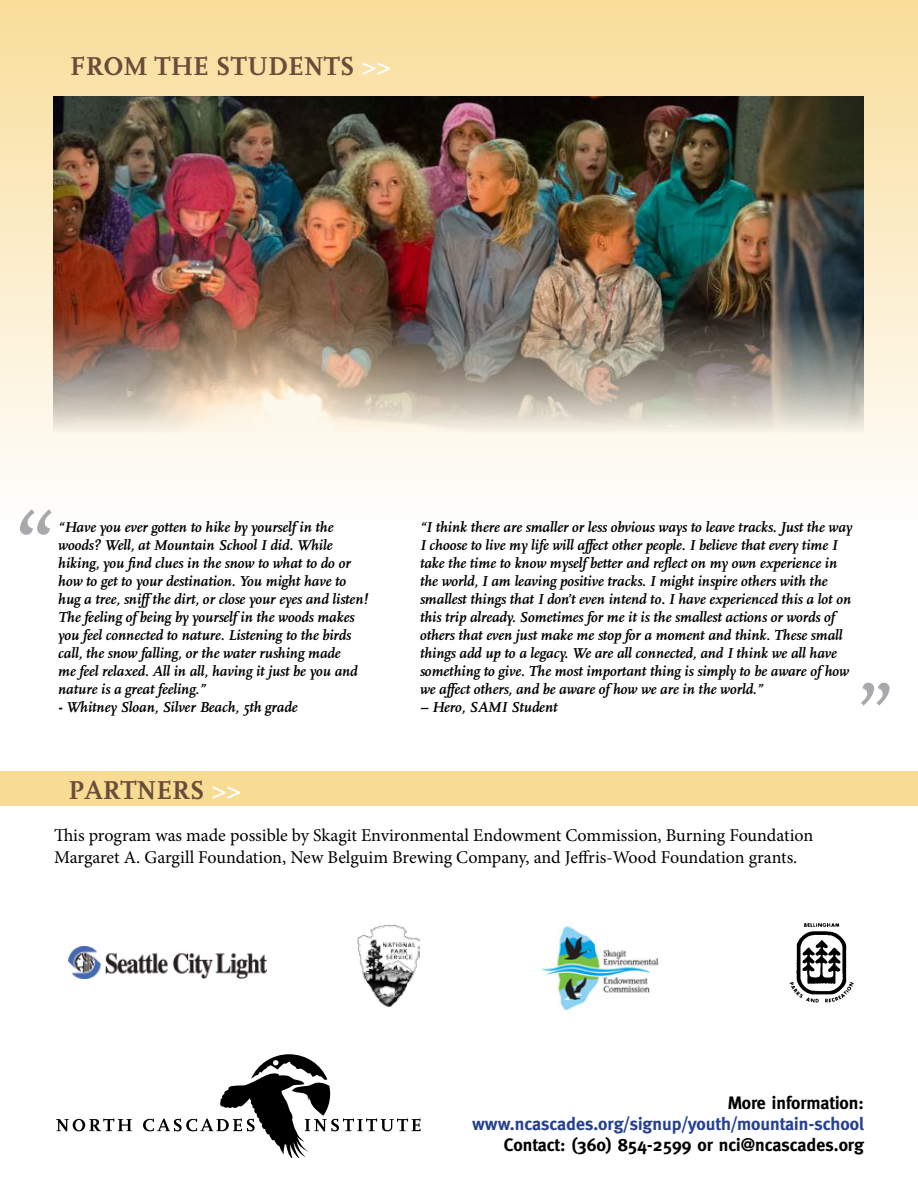
<style>
.page{position:relative;width:918px;height:1188px;background:#fff}
.page>*{position:absolute;margin:0;border:0;box-sizing:border-box;transform-origin:0 0}
.t1{font:108px "Scala";color:#a7a9ac}
.t2{font:97.2px "Scala";color:#a7a9ac}
.t3{font:700 27px "Scala";color:#684d3a}
.t4{font:18px/21.6px "Minion Pro";color:#000}
.t5{font:700 18px "Meta";color:#000}
.t6{font:700 18px "Meta";color:#25408f}
.t7{font:italic 700 15px/18px "Scala";color:#000}
.s1{color:#fff}
</style>
<div class="page">
<div style="left:0;top:0;width:918px;height:530px;background:linear-gradient(to bottom,#f7dc98,#fff)"></div>
<div style="left:0;top:771px;width:918px;height:34px;background:#f9dc94"></div>
<img style="left:541px;top:926px;width:118px;height:85px">
<svg style="left:56px;top:1119px;width:76px;height:12px"></svg>
<svg style="left:143px;top:1054px;width:277px;height:103px"></svg>
<img style="left:69px;top:946px;width:198px;height:33px">
<img style="left:53px;top:97px;width:810px;height:336px">
<img style="left:789px;top:923px;width:65px;height:80px">
<img style="left:357px;top:925px;width:63px;height:82px">
<h3 class="t3" style="left:70px;top:51px;width:323px">FROM THE STUDENTS <span class="s1">&gt;&gt;</span></h3>
<h1 class="t1" style="left:13px;top:488px;width:46px">“</h1>
<p class="t7" style="left:58px;top:518px;width:311px">“Have you ever gotten to hike by yourself in the woods? Well, at Mountain School I did. While hiking, you find clues in the snow to what to do or how to get to your destination. You might have to hug a tree, sniff the dirt, or close your eyes and listen!<br>The feeling of being by yourself in the woods makes you feel connected to nature. Listening to the birds call, the snow falling, or the water rushing made<br>me feel relaxed. All in all, having it just be you and nature is a great feeling.”</p>
<p class="t7" style="left:58px;top:698px;width:241px">- Whitney Sloan, Silver Beach, 5th grade</p>
<p class="t7" style="left:420px;top:519px;width:434px">“I think there are smaller or less obvious ways to leave tracks. Just the way I choose to live my life will affect other people. I believe that every time I take the time to know myself better and reflect on my own experience in the world, I am leaving positive tracks. I might inspire others with the smallest things that I don’t even intend to. I have experienced this a lot on this trip already. Sometimes for me it is the smallest actions or words of others that even just make me stop for a moment and think. These small things add up to a legacy. We are all connected, and I think we all have something to give. The most important thing is simply to be aware of how we affect others, and be aware of how we are in the world.”</p>
<p class="t7" style="left:420px;top:699px;width:139px">– Hero, SAMI Student</p>
<h2 class="t2" style="left:856px;top:663px;width:41px">”</h2>
<h3 class="t3" style="left:68px;top:775px;width:175px">PARTNERS <span class="s1">&gt;&gt;</span></h3>
<p class="t4" style="left:54px;top:825px;width:761px">This program was made possible by Skagit Environmental Endowment Commission, Burning Foundation<br>Margaret A. Gargill Foundation, New Belguim Brewing Company, and Jeffris-Wood Foundation grants.</p>
<p class="t5" style="left:728px;top:1093px;width:138px">More information:</p>
<p class="t6" style="left:472px;top:1114px;width:393px">www.ncascades.org/signup/youth/mountain-school</p>
<p class="t5" style="left:504px;top:1135px;width:362px">Contact: (360) 854-2599 or nci@ncascades.org</p>
</div>
